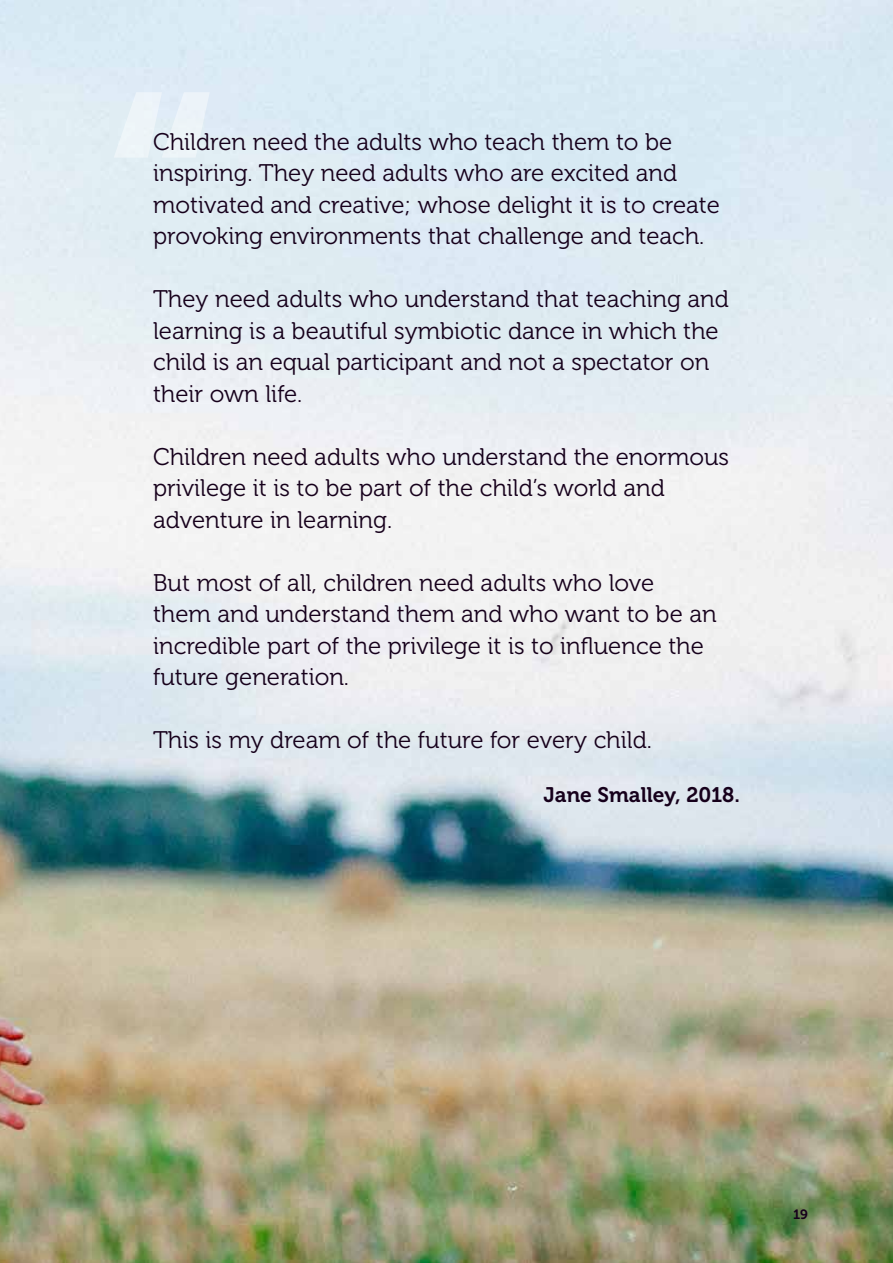
<style>
.page{position:relative;width:893px;height:1263px;background:#fff}
.page>*{position:absolute;margin:0;border:0;box-sizing:border-box;transform-origin:0 0}
.t1{font:300px "Museo 700";color:#fff}
.t2{font:24px/31.5px "Museo 300";color:#16001b}
.t3{font:21px "Museo 700";color:#16001b}
.t4{font:13.5px "Museo 700";color:#16001b}
</style>
<div class="page">
<img style="left:0;top:0;width:893px;height:1263px">
<h1 class="t1" style="left:101px;top:38px;width:123px">“</h1>
<p class="t2" style="left:153px;top:126px;width:568px">Children need the adults who teach them to be inspiring. They need adults who are excited and motivated and creative; whose delight it is to create provoking environments that challenge and teach.</p>
<p class="t2" style="left:153px;top:284px;width:577px">They need adults who understand that teaching and learning is a beautiful symbiotic dance in which the child is an equal participant and not a spectator on their own life.</p>
<p class="t2" style="left:153px;top:441px;width:577px">Children need adults who understand the enormous privilege it is to be part of the child’s world and adventure in learning.</p>
<p class="t2" style="left:153px;top:567px;width:565px">But most of all, children need adults who love them and understand them and who want to be an incredible part of the privilege it is to influence the future generation.</p>
<p class="t2" style="left:153px;top:725px;width:500px">This is my dream of the future for every child.</p>
<p class="t3" style="left:544px;top:783px;width:198px">Jane Smalley, 2018.</p>
<p class="t4" style="left:793px;top:1207px;width:16px">19</p>
</div>
